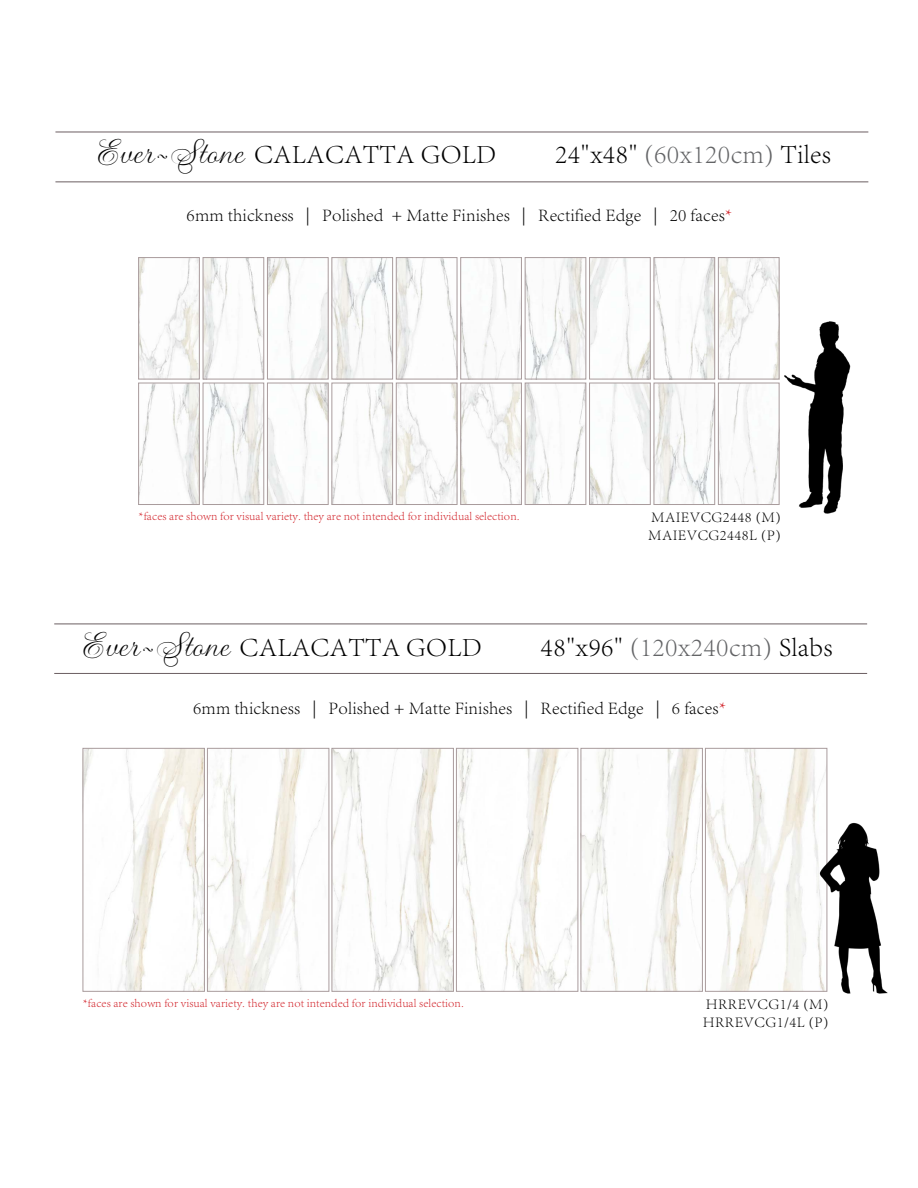
<style>
.page{position:relative;width:918px;height:1188px;background:#fff}
.page>*{position:absolute;margin:0;border:0;box-sizing:border-box;transform-origin:0 0}
.t1{font:300 27px "Adobe Song Std";letter-spacing:.01em;color:#000}
.t2{font:300 18px "Adobe Song Std";letter-spacing:.01em;color:#000}
.t3{font:300 15px/18px "Adobe Song Std";letter-spacing:.025em;color:#000}
.t4{font:300 12px "Adobe Song Std";letter-spacing:.01em;color:#d2232a}
.s1{font-family:"DEVON";font-weight:400;font-size:36px}
.s2{color:#636466}
.s3{color:#d2232a}
</style>
<div class="page">
<hr style="left:55px;top:132px;width:813px;height:1px;background:#6b5e61">
<hr style="left:55px;top:181px;width:813px;height:1px;background:#6b5e61">
<hr style="left:54px;top:624px;width:813px;height:1px;background:#6b5e61">
<hr style="left:54px;top:673px;width:813px;height:1px;background:#6b5e61">
<img style="left:85px;top:750px;width:118px;height:240px">
<div style="left:83px;top:748px;width:122px;height:244px;border:1px solid #a99c9d"></div>
<img style="left:141px;top:259px;width:56px;height:118px">
<div style="left:139px;top:257px;width:60px;height:122px;border:1px solid #a99c9d"></div>
<img style="left:398px;top:385px;width:57px;height:118px">
<div style="left:396px;top:383px;width:61px;height:122px;border:1px solid #a99c9d"></div>
<img style="left:720px;top:259px;width:57px;height:118px">
<div style="left:718px;top:257px;width:61px;height:122px;border:1px solid #a99c9d"></div>
<img style="left:463px;top:385px;width:57px;height:118px">
<div style="left:461px;top:383px;width:61px;height:122px;border:1px solid #a99c9d"></div>
<img style="left:205px;top:259px;width:57px;height:118px">
<div style="left:203px;top:257px;width:61px;height:122px;border:1px solid #a99c9d"></div>
<img style="left:334px;top:385px;width:57px;height:118px">
<div style="left:332px;top:383px;width:61px;height:122px;border:1px solid #a99c9d"></div>
<img style="left:656px;top:259px;width:57px;height:118px">
<div style="left:654px;top:257px;width:61px;height:122px;border:1px solid #a99c9d"></div>
<img style="left:527px;top:385px;width:57px;height:118px">
<div style="left:525px;top:383px;width:61px;height:122px;border:1px solid #a99c9d"></div>
<img style="left:269px;top:259px;width:57px;height:118px">
<div style="left:267px;top:257px;width:61px;height:122px;border:1px solid #a99c9d"></div>
<img style="left:269px;top:385px;width:57px;height:118px">
<div style="left:267px;top:383px;width:61px;height:122px;border:1px solid #a99c9d"></div>
<img style="left:591px;top:259px;width:57px;height:118px">
<div style="left:589px;top:257px;width:61px;height:122px;border:1px solid #a99c9d"></div>
<img style="left:591px;top:385px;width:57px;height:118px">
<div style="left:589px;top:383px;width:61px;height:122px;border:1px solid #a99c9d"></div>
<img style="left:334px;top:259px;width:57px;height:118px">
<div style="left:332px;top:257px;width:61px;height:122px;border:1px solid #a99c9d"></div>
<img style="left:205px;top:385px;width:57px;height:118px">
<div style="left:203px;top:383px;width:61px;height:122px;border:1px solid #a99c9d"></div>
<img style="left:527px;top:259px;width:57px;height:118px">
<div style="left:525px;top:257px;width:61px;height:122px;border:1px solid #a99c9d"></div>
<img style="left:656px;top:385px;width:57px;height:118px">
<div style="left:654px;top:383px;width:61px;height:122px;border:1px solid #a99c9d"></div>
<img style="left:398px;top:259px;width:57px;height:118px">
<div style="left:396px;top:257px;width:61px;height:122px;border:1px solid #a99c9d"></div>
<img style="left:141px;top:385px;width:56px;height:118px">
<div style="left:139px;top:383px;width:60px;height:122px;border:1px solid #a99c9d"></div>
<img style="left:463px;top:259px;width:57px;height:118px">
<div style="left:461px;top:257px;width:61px;height:122px;border:1px solid #a99c9d"></div>
<img style="left:720px;top:385px;width:57px;height:118px">
<div style="left:718px;top:383px;width:61px;height:122px;border:1px solid #a99c9d"></div>
<img style="left:707px;top:750px;width:117px;height:240px">
<div style="left:705px;top:748px;width:122px;height:244px;border:1px solid #a99c9d"></div>
<img style="left:209px;top:750px;width:118px;height:240px">
<div style="left:207px;top:748px;width:122px;height:244px;border:1px solid #a99c9d"></div>
<img style="left:334px;top:750px;width:118px;height:240px">
<div style="left:332px;top:748px;width:122px;height:244px;border:1px solid #a99c9d"></div>
<img style="left:458px;top:750px;width:118px;height:240px">
<div style="left:456px;top:748px;width:122px;height:244px;border:1px solid #a99c9d"></div>
<img style="left:583px;top:750px;width:118px;height:240px">
<div style="left:581px;top:748px;width:122px;height:244px;border:1px solid #a99c9d"></div>
<img style="left:816px;top:819px;width:72px;height:175px">
<img style="left:784px;top:321px;width:67px;height:193px">
<h1 class="t1" style="left:91px;top:138px;width:406px"><span class="s1">Ever-Stone</span> CALACATTA GOLD</h1>
<h1 class="t1" style="left:555px;top:138px;width:277px">24"x48" <span class="s2">(60x120cm)</span> Tiles</h1>
<h2 class="t2" style="left:187px;top:205px;width:547px">6mm thickness | Polished + Matte Finishes | Rectified Edge | 20 faces<span class="s3">*</span></h2>
<p class="t4" style="left:139px;top:509px;width:383px">*faces are shown for visual variety. they are not intended for individual selection.</p>
<p class="t3" style="left:648px;top:508px;width:134px">MAIEVCG2448 (M)<br>MAIEVCG2448L (P)</p>
<h1 class="t1" style="left:77px;top:631px;width:406px"><span class="s1">Ever-Stone</span> CALACATTA GOLD</h1>
<h1 class="t1" style="left:541px;top:631px;width:293px">48"x96" <span class="s2">(120x240cm)</span> Slabs</h1>
<h2 class="t2" style="left:193px;top:697px;width:535px">6mm thickness | Polished + Matte Finishes | Rectified Edge | 6 faces<span class="s3">*</span></h2>
<p class="t4" style="left:83px;top:996px;width:383px">*faces are shown for visual variety. they are not intended for individual selection.</p>
<p class="t3" style="left:703px;top:995px;width:127px">HRREVCG1/4 (M)<br>HRREVCG1/4L (P)</p>
</div>
